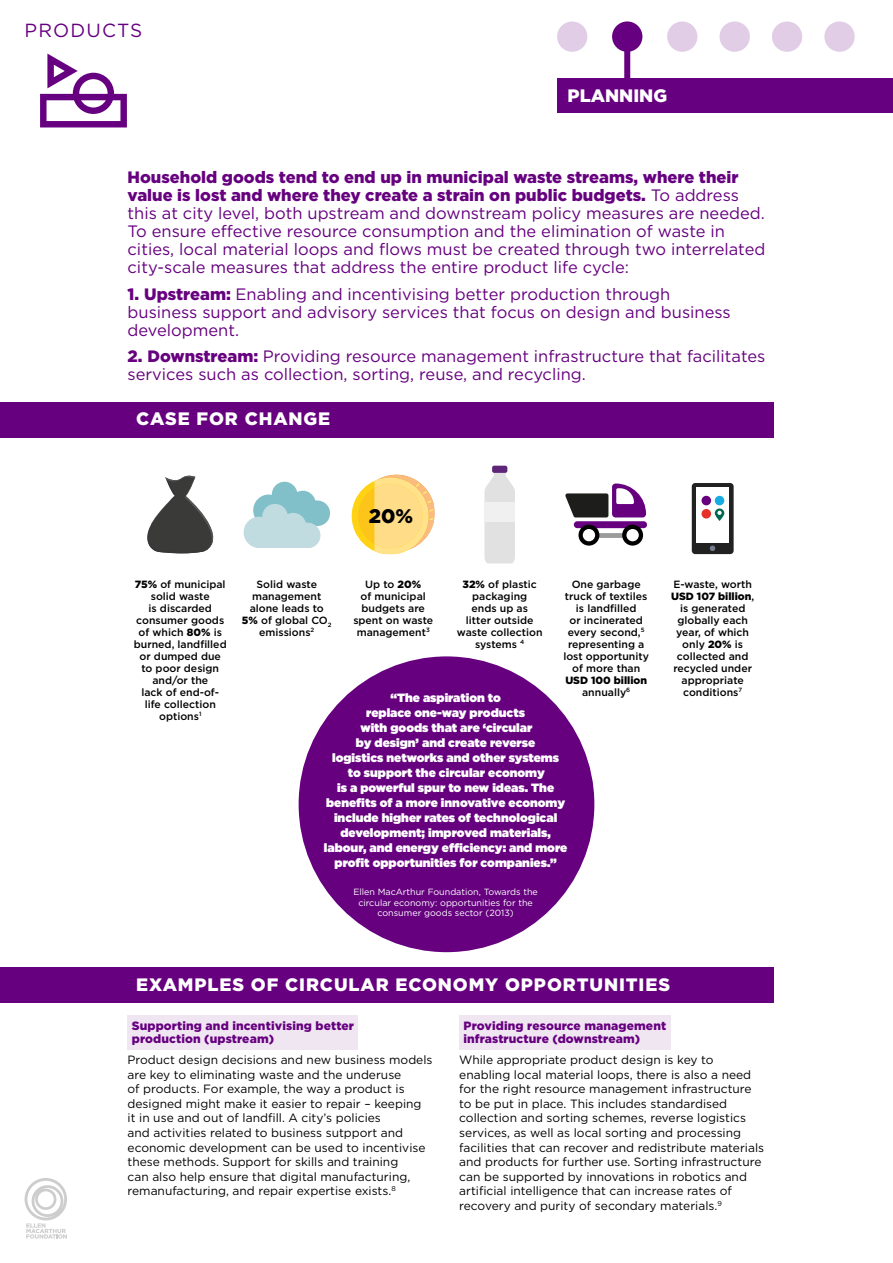
<style>
.page{position:relative;width:893px;height:1263px;background:#fff}
.page>*{position:absolute;margin:0;border:0;box-sizing:border-box;transform-origin:0 0}
.t1{font:900 19.65px "Gotham";color:#000}
.t2{font:18.9px "Gotham";letter-spacing:.06em;color:#660080}
.t3{font:900 18px "Gotham";letter-spacing:.05em;color:#fff}
.t4{font:900 18px "Gotham";color:#fff}
.t5{font:16.5px/18px "Gotham";color:#66007f}
.t6{font:12px/14.5px "Gotham";color:#000}
.t7{font:900 12px/15px "Gotham";color:#fff;text-align:center}
.t8{font:900 12px/13.5px "Gotham";letter-spacing:.01em;color:#66007f}
.t9{font:500 10.5px/12px "Gotham";color:#000;text-align:center}
.t10{font:900 10.5px/12px "Gotham";color:#000;text-align:center}
.t11{font:9px/10.8px "Gotham";color:#fff;text-align:center}
.s1{font-weight:900}
.s2{font-weight:500}
</style>
<div class="page">
<div style="left:624px;top:39px;width:6px;height:49px;background:#660080"></div>
<div style="left:557px;top:79px;width:336px;height:34px;background:#660080"></div>
<div style="left:557px;top:21px;width:30px;height:31px;background:#e1cde6;border-radius:50%"></div>
<div style="left:612px;top:21px;width:30px;height:31px;background:#660080;border-radius:50%"></div>
<div style="left:667px;top:21px;width:30px;height:31px;background:#e1cde6;border-radius:50%"></div>
<div style="left:719px;top:21px;width:31px;height:31px;background:#e1cde6;border-radius:50%"></div>
<div style="left:772px;top:21px;width:30px;height:31px;background:#e1cde6;border-radius:50%"></div>
<div style="left:824px;top:21px;width:31px;height:31px;background:#e1cde6;border-radius:50%"></div>
<svg style="left:40px;top:54px;width:87px;height:73px"></svg>
<svg style="left:25px;top:1178px;width:42px;height:61px"></svg>
<div style="left:0;top:402px;width:774px;height:35px;background:#66007f"></div>
<div style="left:0;top:968px;width:774px;height:35px;background:#66007f"></div>
<svg style="left:147px;top:475px;width:67px;height:79px"></svg>
<svg style="left:244px;top:482px;width:86px;height:65px"></svg>
<svg style="left:352px;top:475px;width:83px;height:79px"></svg>
<svg style="left:484px;top:469px;width:31px;height:94px;background:#e4e4e4"></svg>
<div style="left:484px;top:502px;width:31px;height:20px;background:#f0f0f1"></div>
<div style="left:492px;top:466px;width:15px;height:7px;background:#5e2578;border-radius:2px"></div>
<div style="left:586px;top:533px;width:51px;height:5px;background:#9c9b9b;border-radius:2px"></div>
<div style="left:574px;top:521px;width:73px;height:7px;background:#66007f;border-radius:3px"></div>
<svg style="left:565px;top:493px;width:43px;height:24px"></svg>
<svg style="left:578px;top:525px;width:21px;height:21px"></svg>
<div style="left:583px;top:529px;width:12px;height:12px;background:#fff;border-radius:50%"></div>
<div style="left:622px;top:525px;width:21px;height:21px;background:#000;border-radius:50%"></div>
<div style="left:626px;top:529px;width:13px;height:12px;background:#fff;border-radius:50%"></div>
<svg style="left:612px;top:483px;width:34px;height:34px"></svg>
<svg style="left:616px;top:488px;width:18px;height:16px"></svg>
<div style="left:692px;top:483px;width:42px;height:71px;background:#212121;border-radius:3px"></div>
<div style="left:696px;top:488px;width:33px;height:55px;background:#fff"></div>
<svg style="left:710px;top:545px;width:5px;height:6px"></svg>
<div style="left:701px;top:496px;width:10px;height:9px;background:#66007f;border-radius:50%"></div>
<div style="left:701px;top:509px;width:10px;height:9px;background:#e5302a;border-radius:50%"></div>
<div style="left:715px;top:496px;width:9px;height:9px;background:#14ace3;border-radius:50%"></div>
<svg style="left:715px;top:508px;width:9px;height:13px"></svg>
<div style="left:299px;top:656px;width:295px;height:296px;background:#66007f;border-radius:50%"></div>
<div style="left:128px;top:1016px;width:230px;height:34px;background:#f0e6f2"></div>
<div style="left:459px;top:1016px;width:211px;height:34px;background:#f0e6f2"></div>
<h2 class="t2" style="left:25px;top:18px;width:119px">PRODUCTS</h2>
<h3 class="t4" style="left:568px;top:83px;width:101px">PLANNING</h3>
<p class="t5" style="left:128px;top:168px;width:639px"><span class="s1">Household goods tend to end up in municipal waste streams, where their value is lost and where they create a strain on public budgets.</span> To address this at city level, both upstream and downstream policy measures are needed.<br>To ensure effective resource consumption and the elimination of waste in cities, local material loops and flows must be created through two interrelated city-scale measures that address the entire product life cycle:</p>
<h3 class="t5" style="left:128px;top:285px;width:605px"><span class="s1">1. Upstream:</span> Enabling and incentivising better production through business support and advisory services that focus on design and business development.</h3>
<h3 class="t5" style="left:128px;top:347px;width:639px"><span class="s1">2. Downstream:</span> Providing resource management infrastructure that facilitates services such as collection, sorting, reuse, and recycling.</h3>
<h3 class="t3" style="left:136px;top:407px;width:196px">CASE FOR CHANGE</h3>
<h1 class="t1" style="left:369px;top:503px;width:46px">20%</h1>
<p class="t9" style="left:134px;top:578px;width:94px"><span class="s1">75%</span> of municipal solid waste<br>is discarded consumer goods of which <span class="s1">80%</span> is burned, landfilled or dumped due to poor design and/or the<br>lack of end-of&shy;life collection options<sup>1</sup></p>
<p class="t9" style="left:242px;top:578px;width:91px">Solid waste management alone leads to<br><span class="s1">5%</span> of global CO<sub>2 </sub>emissions<sup>2</sup></p>
<p class="t9" style="left:353px;top:578px;width:81px">Up to <span class="s1">20%<br></span>of municipal budgets are spent on waste management<sup>3</sup></p>
<p class="t9" style="left:457px;top:578px;width:87px"><span class="s1">32%</span> of plastic packaging<br>ends up as<br>litter outside waste collection systems <sup>4</sup></p>
<p class="t9" style="left:563px;top:578px;width:87px">One garbage truck of textiles is landfilled<br>or incinerated every second,<sup>5 </sup>representing a lost opportunity of more than</p>
<p class="t10" style="left:565px;top:674px;width:83px">USD 100 billion <span class="s2">annually</span><sup>6</sup></p>
<p class="t7" style="left:324px;top:690px;width:245px">“The aspiration to<br>replace one-way products<br>with goods that are ‘circular<br>by design’ and create reverse<br>logistics networks and other systems<br>to support the circular economy<br>is a powerful spur to new ideas. The benefits of a more innovative economy include higher rates of technological development; improved materials, labour, and energy efficiency: and more profit opportunities for companies.”</p>
<p class="t11" style="left:353px;top:886px;width:186px">Ellen MacArthur Foundation, Towards the circular economy: opportunities for the consumer goods sector (2013)</p>
<p class="t9" style="left:671px;top:578px;width:85px">E-waste, worth<br><span class="s1">USD 107 billion</span>, is generated globally each year, of which only <span class="s1">20%</span> is collected and recycled under appropriate conditions<sup>7</sup></p>
<h3 class="t3" style="left:136px;top:972px;width:535px">EXAMPLES OF CIRCULAR ECONOMY OPPORTUNITIES</h3>
<p class="t8" style="left:132px;top:1019px;width:224px">Supporting and incentivising better production (upstream)</p>
<p class="t6" style="left:128px;top:1052px;width:306px">Product design decisions and new business models are key to eliminating waste and the underuse<br>of products. For example, the way a product is designed might make it easier to repair – keeping it in use and out of landfill. A city’s policies<br>and activities related to business sutpport and economic development can be used to incentivise these methods. Support for skills and training<br>can also help ensure that digital manufacturing, remanufacturing, and repair expertise exists.<sup>8</sup></p>
<p class="t8" style="left:463px;top:1019px;width:204px">Providing resource management infrastructure (downstream)</p>
<p class="t6" style="left:459px;top:1052px;width:306px">While appropriate product design is key to enabling local material loops, there is also a need for the right resource management infrastructure to be put in place. This includes standardised collection and sorting schemes, reverse logistics services, as well as local sorting and processing facilities that can recover and redistribute materials and products for further use. Sorting infrastructure can be supported by innovations in robotics and artificial intelligence that can increase rates of recovery and purity of secondary materials.<sup>9</sup></p>
</div>
